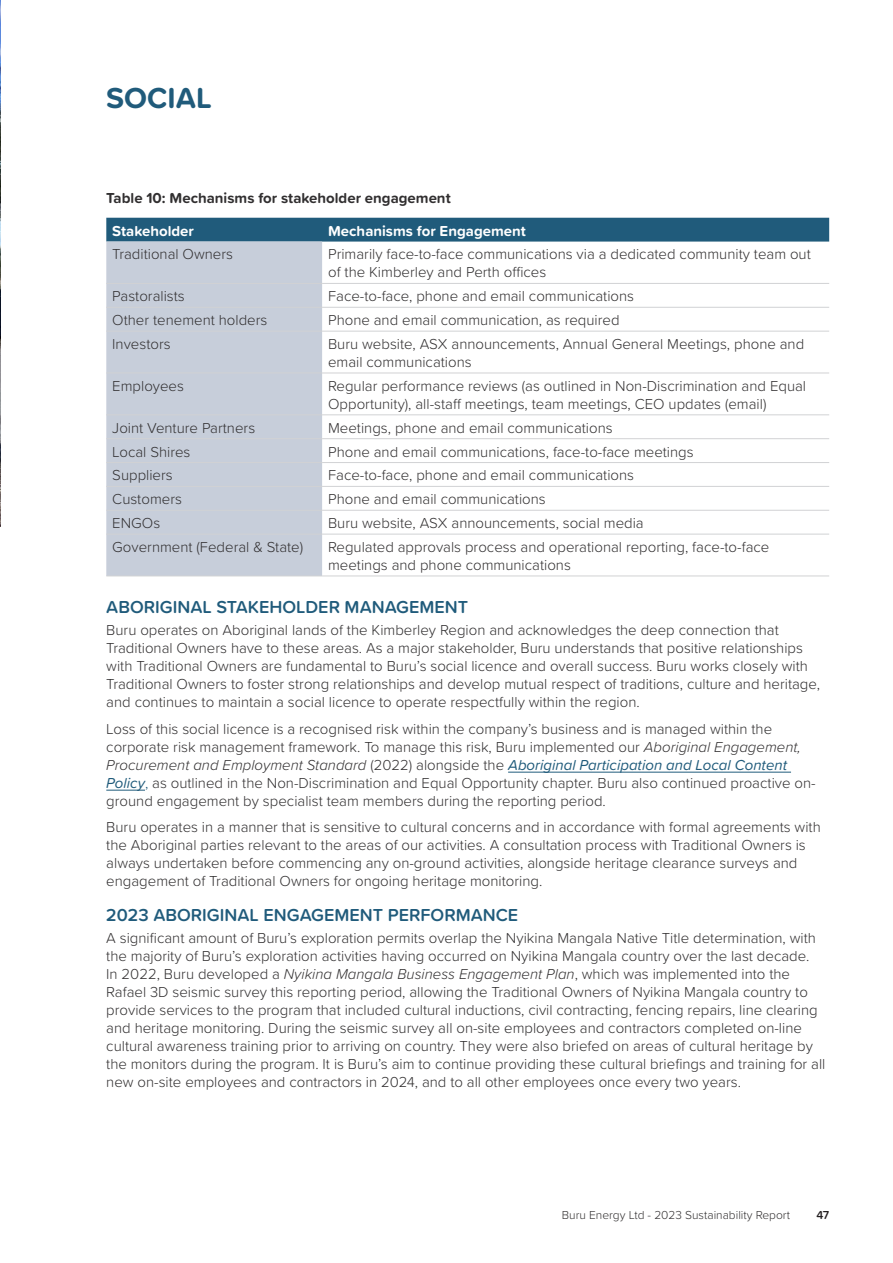
<style>
.page{position:relative;width:893px;height:1263px;background:#fff}
.page>*{position:absolute;margin:0;border:0;box-sizing:border-box;transform-origin:0 0}
.t1{font:700 30px "Proxima Soft";color:#205b7b}
.t2{font:600 18px "Proxima Soft";color:#205b7b}
.t3{font:300 15px/18px "Proxima Soft";color:#312f30}
.t4{font:700 15px "Proxima Soft";color:#312f30}
.t5{font:700 15px "Proxima Soft";color:#fff}
.t6{font:300 12px "Proxima Soft";color:#312f30}
.t7{font:600 12px "Proxima Soft";color:#231f20}
.s1{font-style:italic}
.s2{font-weight:400;font-style:italic;color:#205b7b}
.s3{color:#205b7b}
</style>
<div class="page">
<img style="left:0;top:0;width:1px;height:526px">
<hr style="left:508px;top:772px;width:283px;height:1px;background:#205b7b">
<hr style="left:106px;top:790px;width:39px;height:1px;background:#205b7b">
<div style="left:106px;top:218px;width:723px;height:24px;background:#205b7b"></div>
<div style="left:106px;top:242px;width:216px;height:334px;background:#c7ceda"></div>
<hr style="left:106px;top:283px;width:216px;height:1px;background:#d1d2d4">
<hr style="left:322px;top:283px;width:507px;height:1px;background:#d1d2d4">
<hr style="left:106px;top:307px;width:216px;height:1px;background:#d1d2d4">
<hr style="left:322px;top:307px;width:507px;height:1px;background:#d1d2d4">
<hr style="left:106px;top:331px;width:216px;height:1px;background:#d1d2d4">
<hr style="left:322px;top:331px;width:507px;height:1px;background:#d1d2d4">
<hr style="left:106px;top:373px;width:216px;height:1px;background:#d1d2d4">
<hr style="left:322px;top:373px;width:507px;height:1px;background:#d1d2d4">
<hr style="left:106px;top:415px;width:216px;height:1px;background:#d1d2d4">
<hr style="left:322px;top:415px;width:507px;height:1px;background:#d1d2d4">
<hr style="left:106px;top:438px;width:216px;height:1px;background:#d1d2d4">
<hr style="left:322px;top:438px;width:507px;height:1px;background:#d1d2d4">
<hr style="left:106px;top:462px;width:216px;height:1px;background:#d1d2d4">
<hr style="left:322px;top:462px;width:507px;height:1px;background:#d1d2d4">
<hr style="left:106px;top:486px;width:216px;height:1px;background:#d1d2d4">
<hr style="left:322px;top:486px;width:507px;height:1px;background:#d1d2d4">
<hr style="left:106px;top:510px;width:216px;height:1px;background:#d1d2d4">
<hr style="left:322px;top:510px;width:507px;height:1px;background:#d1d2d4">
<hr style="left:106px;top:534px;width:216px;height:1px;background:#d1d2d4">
<hr style="left:322px;top:534px;width:507px;height:1px;background:#d1d2d4">
<hr style="left:106px;top:576px;width:216px;height:1px;background:#d1d2d4">
<hr style="left:322px;top:576px;width:507px;height:1px;background:#d1d2d4">
<h1 class="t1" style="left:106px;top:75px;width:107px">SOCIAL</h1>
<p class="t4" style="left:106px;top:187px;width:346px">Table 10: Mechanisms for stakeholder engagement</p>
<p class="t5" style="left:112px;top:219px;width:83px">Stakeholder</p>
<p class="t5" style="left:328px;top:219px;width:199px">Mechanisms for Engagement</p>
<p class="t3" style="left:112px;top:245px;width:122px">Traditional Owners</p>
<p class="t3" style="left:328px;top:245px;width:484px">Primarily face-to-face communications via a dedicated community team out of the Kimberley and Perth offices</p>
<p class="t3" style="left:112px;top:286px;width:74px">Pastoralists</p>
<p class="t3" style="left:328px;top:286px;width:307px">Face-to-face, phone and email communications</p>
<p class="t3" style="left:112px;top:310px;width:157px">Other tenement holders</p>
<p class="t3" style="left:328px;top:310px;width:293px">Phone and email communication, as required</p>
<p class="t3" style="left:112px;top:334px;width:60px">Investors</p>
<p class="t3" style="left:328px;top:334px;width:478px">Buru website, ASX announcements, Annual General Meetings, phone and email communications</p>
<p class="t3" style="left:112px;top:376px;width:73px">Employees</p>
<p class="t3" style="left:328px;top:376px;width:479px">Regular performance reviews (as outlined in Non-Discrimination and Equal<br>Opportunity), all-staff meetings, team meetings, CEO updates (email)</p>
<p class="t3" style="left:112px;top:418px;width:144px">Joint Venture Partners</p>
<p class="t3" style="left:328px;top:418px;width:286px">Meetings, phone and email communications</p>
<p class="t3" style="left:112px;top:442px;width:80px">Local Shires</p>
<p class="t3" style="left:328px;top:442px;width:367px">Phone and email communications, face-to-face meetings</p>
<p class="t3" style="left:112px;top:466px;width:62px">Suppliers</p>
<p class="t3" style="left:328px;top:466px;width:307px">Face-to-face, phone and email communications</p>
<p class="t3" style="left:112px;top:489px;width:71px">Customers</p>
<p class="t3" style="left:328px;top:489px;width:219px">Phone and email communications</p>
<p class="t3" style="left:112px;top:513px;width:49px">ENGOs</p>
<p class="t3" style="left:328px;top:513px;width:317px">Buru website, ASX announcements, social media</p>
<p class="t3" style="left:112px;top:537px;width:192px">Government (Federal &amp; State)</p>
<p class="t3" style="left:328px;top:537px;width:443px">Regulated approvals process and operational reporting, face-to-face meetings and phone communications</p>
<p class="t2" style="left:106px;top:593px;width:363px">ABORIGINAL STAKEHOLDER MANAGEMENT</p>
<p class="t3" style="left:106px;top:620px;width:715px">Buru operates on Aboriginal lands of the Kimberley Region and acknowledges the deep connection that Traditional Owners have to these areas. As a major stakeholder, Buru understands that positive relationships with Traditional Owners are fundamental to Buru’s social licence and overall success. Buru works closely with Traditional Owners to foster strong relationships and develop mutual respect of traditions, culture and heritage, and continues to maintain a social licence to operate respectfully within the region.</p>
<p class="t3" style="left:106px;top:719px;width:711px">Loss of this social licence is a recognised risk within the company’s business and is managed within the corporate risk management framework. To manage this risk, Buru implemented our <span class="s1">Aboriginal Engagement, Procurement and Employment Standard</span> (2022) alongside the <span class="s2">Aboriginal Participation and Local Content Policy</span><span class="s3">,</span> as outlined in the Non-Discrimination and Equal Opportunity chapter. Buru also continued proactive on&shy;ground engagement by specialist team members during the reporting period.</p>
<p class="t3" style="left:106px;top:817px;width:716px">Buru operates in a manner that is sensitive to cultural concerns and in accordance with formal agreements with the Aboriginal parties relevant to the areas of our activities. A consultation process with Traditional Owners is always undertaken before commencing any on-ground activities, alongside heritage clearance surveys and engagement of Traditional Owners for ongoing heritage monitoring.</p>
<p class="t2" style="left:106px;top:901px;width:413px">2023 ABORIGINAL ENGAGEMENT PERFORMANCE</p>
<p class="t3" style="left:106px;top:928px;width:721px">A significant amount of Buru’s exploration permits overlap the Nyikina Mangala Native Title determination, with the majority of Buru’s exploration activities having occurred on Nyikina Mangala country over the last decade.<br>In 2022, Buru developed a <span class="s1">Nyikina Mangala Business Engagement Plan</span>, which was implemented into the Rafael 3D seismic survey this reporting period, allowing the Traditional Owners of Nyikina Mangala country to provide services to the program that included cultural inductions, civil contracting, fencing repairs, line clearing and heritage monitoring. During the seismic survey all on-site employees and contractors completed on-line cultural awareness training prior to arriving on country. They were also briefed on areas of cultural heritage by the monitors during the program. It is Buru’s aim to continue providing these cultural briefings and training for all new on-site employees and contractors in 2024, and to all other employees once every two years.</p>
<p class="t6" style="left:562px;top:1206px;width:230px">Buru Energy Ltd - 2023 Sustainability Report</p>
<p class="t7" style="left:816px;top:1206px;width:14px">47</p>
</div>
